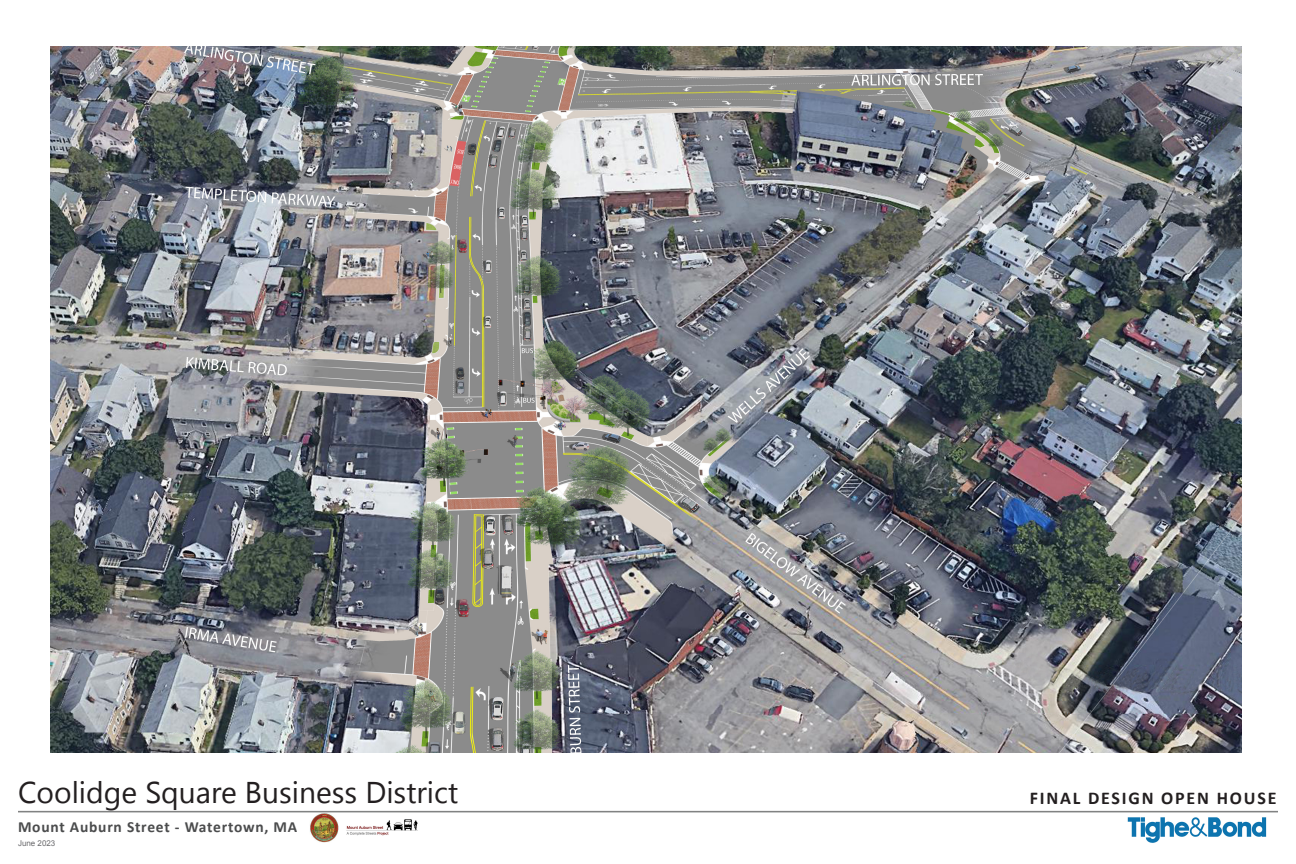
<style>
.page{position:relative;width:1296px;height:864px;background:#fff}
.page>*{position:absolute;margin:0;border:0;box-sizing:border-box;transform-origin:0 0}
.t1{font:30px "Segoe UI Emoji";color:#231f20}
.t2{font:700 18px "Calibri";letter-spacing:.1em;color:#231f20}
.t3{font:700 15.5px "Calibri";letter-spacing:.05em;color:#4b4c4d}
.t4{font:8px "Arial";color:#6b6b6e}
</style>
<div class="page">
<hr style="left:18px;top:811px;width:1260px;height:1px;background:#4b4c4d">
<img style="left:1127px;top:817px;width:140px;height:26px">
<img style="left:310px;top:813px;width:108px;height:30px">
<img style="left:50px;top:47px;width:1192px;height:705px">
<p class="t1" style="left:37px;top:774px;width:44px">□□●</p>
<p class="t1" style="left:262px;top:774px;width:198px">◆▲■ ▲▲ ▲▼ ▼</p>
<p class="t2" style="left:1030px;top:785px;width:248px">FINAL DESIGN OPEN HOUSE</p>
<p class="t3" style="left:18px;top:816px;width:281px">Mount Auburn Street - Watertown, MA</p>
<p class="t4" style="left:18px;top:838px;width:39px">June 2023</p>
</div>
